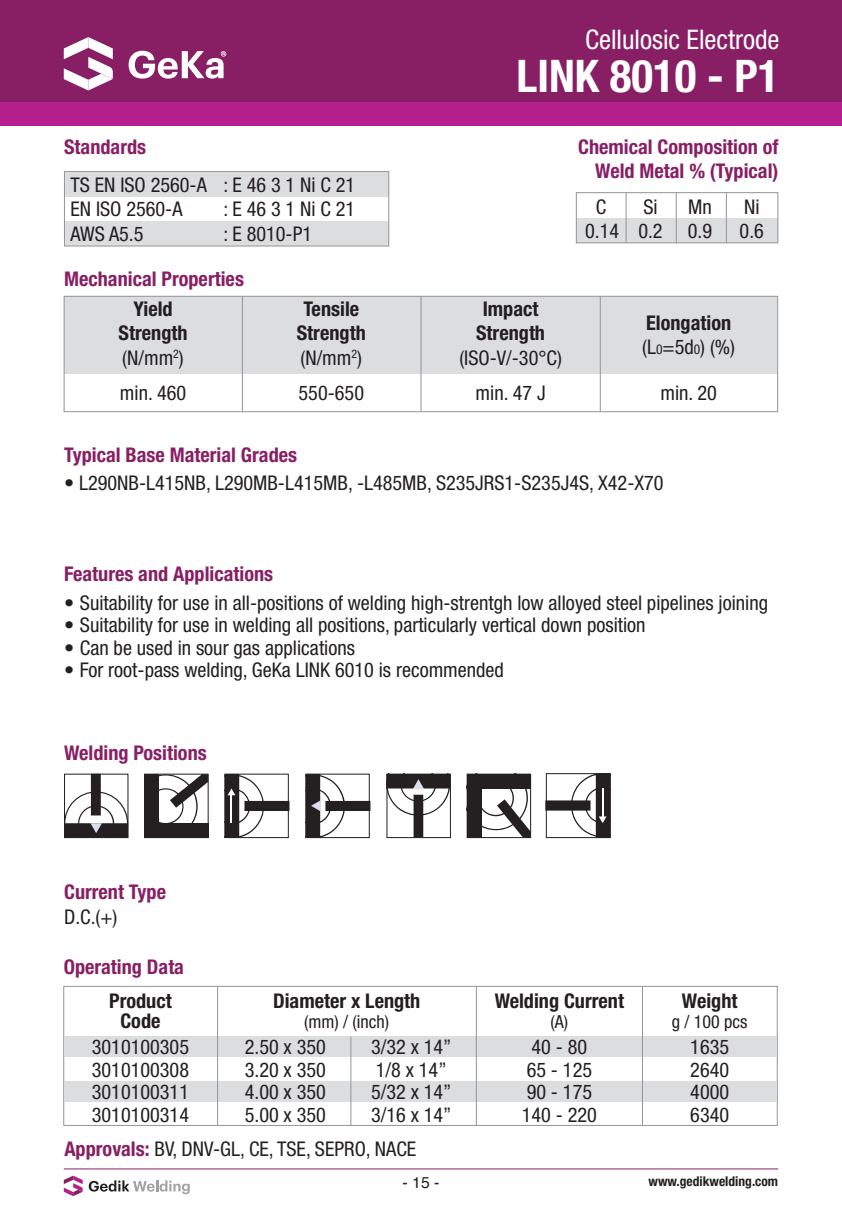
<style>
.page{position:relative;width:842px;height:1212px;background:#fff}
.page>*{position:absolute;margin:0;border:0;box-sizing:border-box;transform-origin:0 0}
.t1{font:700 condensed 45px "Helvetica Neue LT Std";color:#fff}
.t2{font:condensed 27px "Helvetica Neue LT Std";color:#fff}
.t3{font:condensed 20.25px/22.5px "Helvetica Neue LT Std";color:#231f20;text-align:justify}
.t4{font:700 condensed 20.25px/24.3px "Helvetica Neue LT Std";color:#881f65;text-align:right}
.t5{font:700 condensed 20.25px/24.3px "Helvetica Neue LT Std";color:#231f20;text-align:center}
.t6{font:condensed 18px "Helvetica Neue LT Std";color:#231f20}
.t7{font:15.75px "Helvetica";color:#231f20}
.t8{font:700 condensed 13.5px "Helvetica Neue LT Std";color:#231f20}
.s1{font-weight:400}
.s2{font-weight:400;font-size:13.5px}
.s3{font-weight:700;color:#881f65}
</style>
<div class="page">
<hr style="left:64px;top:1168px;width:714px;height:1px;background:#881f65">
<svg style="left:89px;top:1180px;width:101px;height:14px"></svg>
<svg style="left:64px;top:1175px;width:19px;height:21px"></svg>
<div style="left:0;top:0;width:842px;height:102px;background:#881f65"></div>
<div style="left:0;top:102px;width:842px;height:23px;background:#b41e8d"></div>
<svg style="left:64px;top:37px;width:49px;height:53px"></svg>
<svg style="left:129px;top:51px;width:97px;height:28px"></svg>
<div style="left:65px;top:172px;width:324px;height:25px;background:#dcdddf"></div>
<div style="left:65px;top:221px;width:324px;height:25px;background:#dcdddf"></div>
<div style="left:64px;top:171px;width:325px;height:75px;border:1px solid #939598"></div>
<div style="left:64px;top:296px;width:713px;height:78px;background:#dcdddf"></div>
<div style="left:64px;top:296px;width:714px;height:116px;border:1px solid #939598"></div>
<hr style="left:242px;top:296px;width:1px;height:116px;background:#939598">
<hr style="left:421px;top:296px;width:1px;height:116px;background:#939598">
<hr style="left:600px;top:296px;width:1px;height:116px;background:#939598">
<svg style="left:64px;top:774px;width:64px;height:64px"></svg>
<div style="left:144px;top:774px;width:65px;height:64px;border:1px solid #241f21"></div>
<svg style="left:145px;top:774px;width:63px;height:64px"></svg>
<svg style="left:225px;top:774px;width:64px;height:64px"></svg>
<svg style="left:306px;top:774px;width:64px;height:64px"></svg>
<div style="left:387px;top:774px;width:64px;height:64px;border:1px solid #241f21"></div>
<svg style="left:386px;top:774px;width:64px;height:63px"></svg>
<svg style="left:467px;top:774px;width:64px;height:64px"></svg>
<svg style="left:545px;top:773px;width:65px;height:65px"></svg>
<div style="left:576px;top:218px;width:202px;height:25px;background:#dcdddf"></div>
<div style="left:576px;top:192px;width:202px;height:51px;border:1px solid #939598"></div>
<hr style="left:626px;top:192px;width:1px;height:51px;background:#939598">
<hr style="left:676px;top:192px;width:1px;height:51px;background:#939598">
<hr style="left:726px;top:192px;width:1px;height:51px;background:#939598">
<div style="left:63px;top:986px;width:715px;height:140px;border:1px solid #939598"></div>
<div style="left:64px;top:1037px;width:713px;height:20px;background:#dcdddf"></div>
<div style="left:64px;top:1082px;width:713px;height:20px;background:#dcdddf"></div>
<hr style="left:217px;top:986px;width:1px;height:139px;background:#939598">
<hr style="left:476px;top:986px;width:1px;height:139px;background:#939598">
<hr style="left:350px;top:1037px;width:1px;height:88px;background:#939598">
<hr style="left:642px;top:986px;width:1px;height:139px;background:#939598">
<p class="t4" style="left:64px;top:135px;width:84px">Standards</p>
<p class="t3" style="left:70px;top:172px;width:286px;line-height:24.3px">TS EN ISO 2560-A : E 46 3 1 Ni C 21<br>EN ISO 2560-A</p>
<p class="t3" style="left:224px;top:198px;width:133px">: E 46 3 1 Ni C 21</p>
<p class="t3" style="left:70px;top:222px;width:75px">AWS A5.5</p>
<p class="t3" style="left:224px;top:222px;width:90px">: E 8010-P1</p>
<p class="t4" style="left:64px;top:267px;width:181px">Mechanical Properties</p>
<p class="t5" style="left:119px;top:296px;width:70px">Yield<br>Strength <span class="s1">(N/mm</span><sup>2</sup><span class="s1">)</span></p>
<p class="t3" style="left:120px;top:382px;width:68px">min. 460</p>
<p class="t5" style="left:297px;top:296px;width:70px">Tensile<br>Strength <span class="s1">(N/mm</span><sup>2</sup><span class="s1">)</span></p>
<p class="t3" style="left:299px;top:382px;width:67px">550-650</p>
<h2 class="t2" style="left:585px;top:24px;width:196px">Cellulosic Electrode</h2>
<h1 class="t1" style="left:517px;top:49px;width:264px">LINK 8010 - P1</h1>
<p class="t4" style="left:578px;top:135px;width:202px">Chemical Composition of<br>Weld Metal % (Typical)</p>
<p class="t3" style="left:596px;top:195px;width:12px">C</p>
<p class="t3" style="left:643px;top:195px;width:16px">Si</p>
<p class="t3" style="left:688px;top:195px;width:25px">Mn</p>
<p class="t3" style="left:744px;top:195px;width:17px">Ni</p>
<p class="t3" style="left:585px;top:219px;width:128px">0.14 0.2 0.9</p>
<p class="t3" style="left:740px;top:219px;width:26px">0.6</p>
<p class="t5" style="left:476px;top:296px;width:70px">Impact<br>Strength</p>
<p class="t3" style="left:459px;top:340px;width:104px;line-height:35.6px;text-align:center">(ISO-V/-30°C) min. 47 J</p>
<p class="t5" style="left:642px;top:310px;width:94px;text-align:left">Elongation <span class="s1">(L</span><span class="s2">0</span><span class="s1">=5d</span><span class="s2">0</span><span class="s1">) (%)</span></p>
<p class="t3" style="left:660px;top:382px;width:58px">min. 20</p>
<p class="t4" style="left:64px;top:442px;width:235px">Typical Base Material Grades</p>
<p class="t3" style="left:64px;top:472px;width:601px">• L290NB-L415NB, L290MB-L415MB, -L485MB, S235JRS1-S235J4S, X42-X70</p>
<p class="t4" style="left:64px;top:561px;width:211px">Features and Applications</p>
<p class="t3" style="left:64px;top:591px;width:705px">• Suitability for use in all-positions of welding high-strentgh low alloyed steel pipelines joining</p>
<p class="t3" style="left:64px;top:613px;width:583px">• Suitability for use in welding all positions, particularly vertical down position</p>
<p class="t3" style="left:64px;top:636px;width:292px">• Can be used in sour gas applications</p>
<p class="t3" style="left:64px;top:658px;width:441px">• For root-pass welding, GeKa LINK 6010 is recommended</p>
<p class="t4" style="left:64px;top:741px;width:144px">Welding Positions</p>
<p class="t4" style="left:64px;top:880px;width:103px">Current Type</p>
<p class="t3" style="left:64px;top:905px;width:55px">D.C.(+)</p>
<p class="t4" style="left:64px;top:955px;width:122px">Operating Data</p>
<p class="t5" style="left:109px;top:990px;width:64px;line-height:20.2px">Product<br>Code</p>
<p class="t5" style="left:273px;top:988px;width:149px">Diameter x Length</p>
<p class="t6" style="left:304px;top:1011px;width:86px">(mm) / (inch)</p>
<p class="t5" style="left:495px;top:988px;width:131px">Welding Current</p>
<p class="t6" style="left:550px;top:1011px;width:19px">(A)</p>
<p class="t5" style="left:682px;top:988px;width:57px">Weight</p>
<p class="t6" style="left:672px;top:1011px;width:77px">g / 100 pcs</p>
<p class="t3" style="left:371px;top:1035px;width:82px;text-align:left">3/32 x 14”<br>1/8 x 14”<br>5/32 x 14”<br>3/16 x 14”</p>
<p class="t3" style="left:690px;top:1035px;width:40px">1635<br>2640<br>4000<br>6340</p>
<p class="t3" style="left:92px;top:1035px;width:99px">3010100305<br>3010100308<br>3010100311<br>3010100314</p>
<p class="t3" style="left:245px;top:1035px;width:83px">2.50 x 350<br>3.20 x 350<br>4.00 x 350<br>5.00 x 350</p>
<p class="t3" style="left:522px;top:1035px;width:77px;text-align:center">40 - 80<br>65 - 125<br>90 - 175<br>140 - 220</p>
<p class="t3" style="left:64px;top:1137px;width:353px"><span class="s3">Approvals:</span> BV, DNV-GL, CE, TSE, SEPRO, NACE</p>
<p class="t7" style="left:403px;top:1170px;width:38px">- 15 -</p>
<p class="t8" style="left:648px;top:1173px;width:131px">www.gedikwelding.com</p>
</div>
